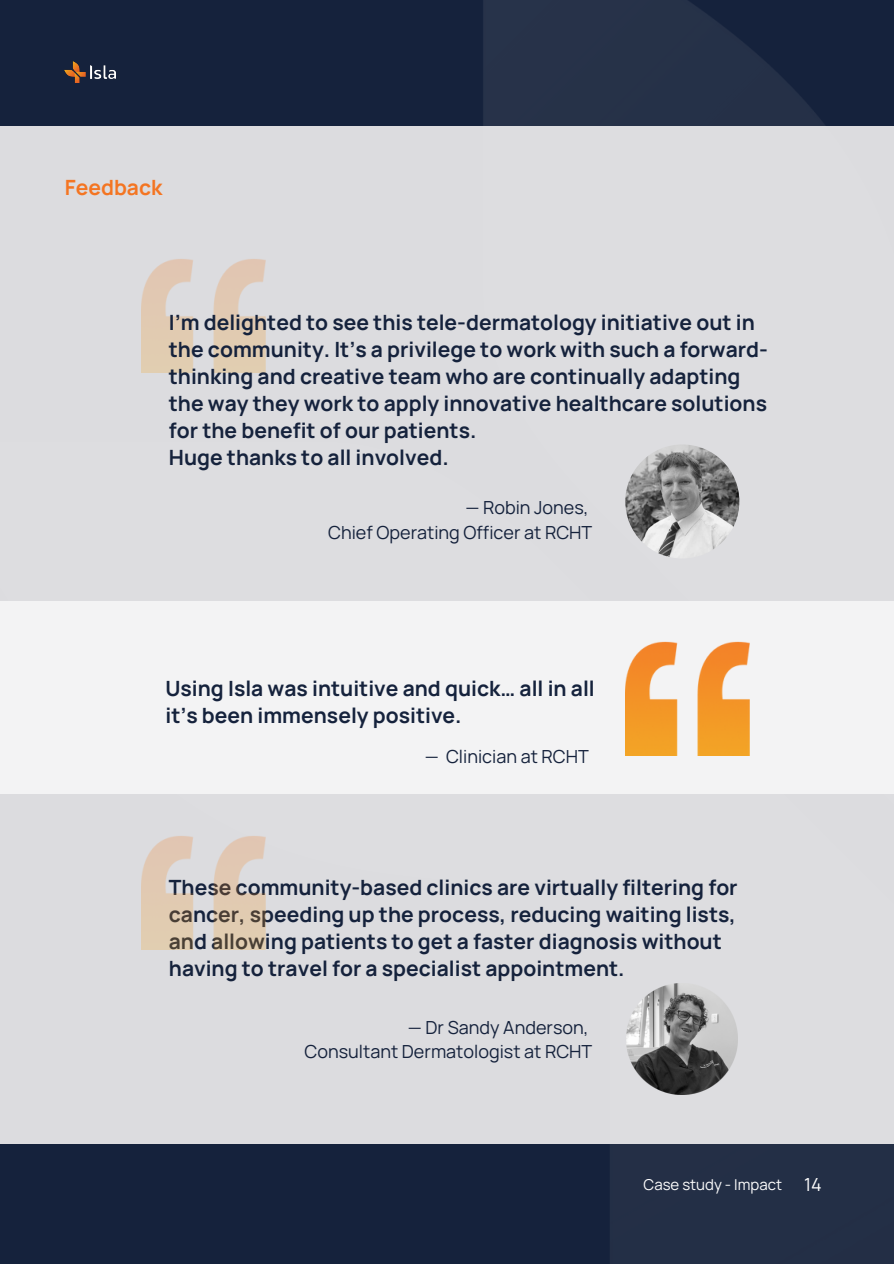
<style>
.page{position:relative;width:894px;height:1264px;background:#fff}
.page>*{position:absolute;margin:0;border:0;box-sizing:border-box;transform-origin:0 0}
.t1{font:700 21px/27px "Manrope";color:#15223c}
.t2{font:700 21px "Manrope";color:#f47522}
.t3{font:18px/24.8px "Manrope";color:#15223c;text-align:right}
.t4{font:18px "Manrope";color:#fdfdfd}
.t5{font:15px "Manrope";color:#fdfdfd}
</style>
<div class="page">
<img style="left:0;top:0;width:893px;height:1263px">
<div style="left:0;top:126px;width:893px;height:1018px;background:#dddde0"></div>
<img style="left:142px;top:259px;width:123px;height:114px">
<img style="left:625px;top:444px;width:114px;height:114px;border-radius:50%">
<img style="left:626px;top:984px;width:111px;height:110px">
<div style="left:0;top:601px;width:893px;height:192px;background:#f3f3f4"></div>
<img style="left:142px;top:836px;width:123px;height:113px">
<img style="left:65px;top:61px;width:50px;height:21px">
<img style="left:625px;top:641px;width:124px;height:114px">
<h1 class="t2" style="left:65px;top:173px;width:99px">Feedback</h1>
<p class="t1" style="left:169px;top:308px;width:600px">I’m delighted to see this tele-dermatology initiative out in the community. It’s a privilege to work with such a forward&shy;thinking and creative team who are continually adapting the way they work to apply innovative healthcare solutions for the benefit of our patients.<br>Huge thanks to all involved.</p>
<p class="t3" style="left:328px;top:494px;width:265px">— Robin Jones,<br>Chief Operating Officer at RCHT</p>
<h1 class="t1" style="left:165px;top:674px;width:431px">Using Isla was intuitive and quick… all in all it’s been immensely positive.</h1>
<h2 class="t3" style="left:424px;top:743px;width:165px">— Clinician at RCHT</h2>
<p class="t1" style="left:169px;top:873px;width:570px">These community-based clinics are virtually filtering for cancer, speeding up the process, reducing waiting lists, and allowing patients to get a faster diagnosis without having to travel for a specialist appointment.</p>
<h2 class="t3" style="left:304px;top:1014px;width:289px">— Dr Sandy Anderson,<br>Consultant Dermatologist at RCHT</h2>
<h1 class="t5" style="left:643px;top:1173px;width:140px">Case study - Impact</h1>
<p class="t4" style="left:804px;top:1172px;width:19px">14</p>
</div>
